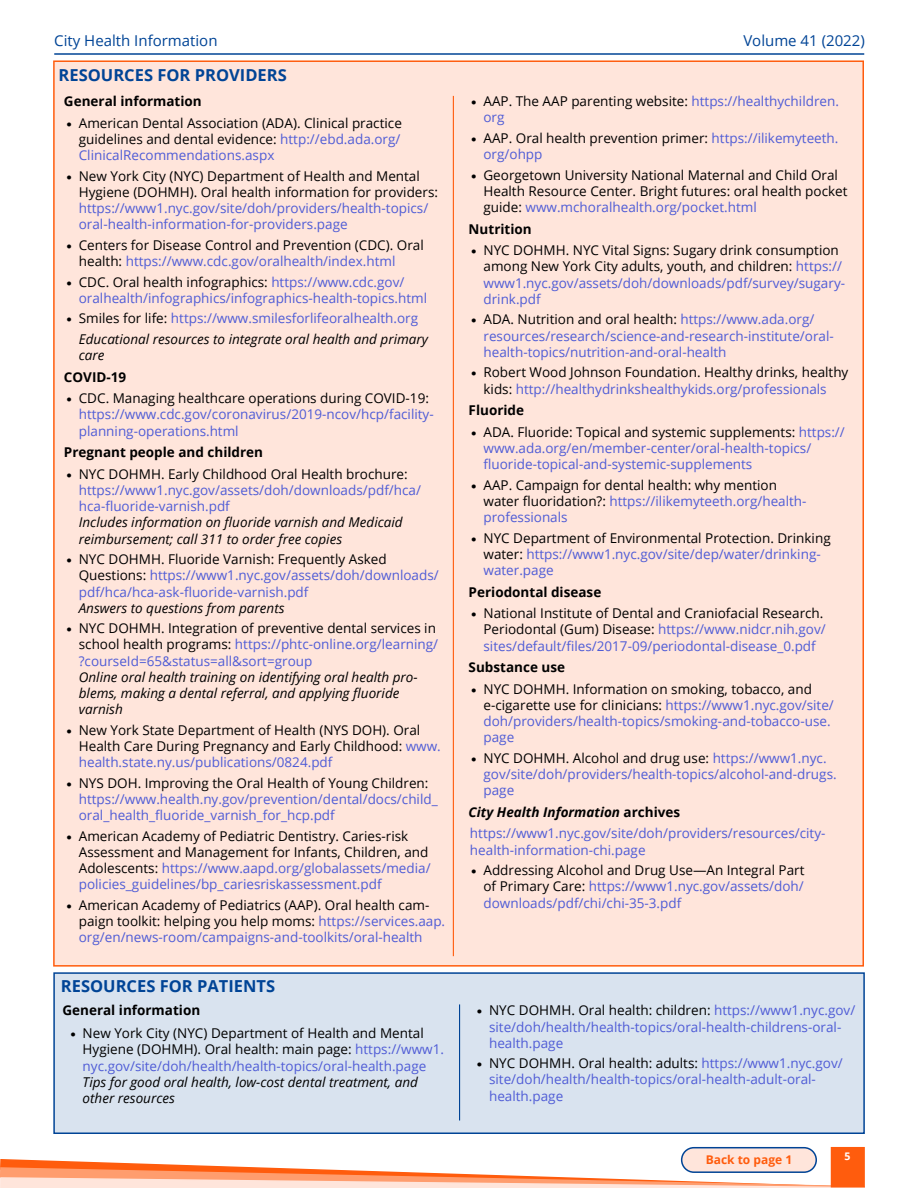
<style>
.page{position:relative;width:918px;height:1188px;background:#fff}
.page>*{position:absolute;margin:0;border:0;box-sizing:border-box;transform-origin:0 0}
.t1{font:700 16.5px "Open Sans";color:#004496}
.t2{font:15px "Open Sans";color:#004496}
.t3{font:13.5px/16.2px "Open Sans";color:#4f5cd6}
.t4{font:13.5px/16.2px "Open Sans";color:#000}
.t5{font:italic 13.5px/16.2px "Open Sans";color:#000}
.t6{font:700 13.5px "Open Sans";color:#000}
.t7{font:700 12px "Open Sans";color:#ff5c0d}
.t8{font:700 10.5px "Open Sans";color:#fff}
.s1{font-family:"Source Code Variable"}
.s2{color:#4f5cd6}
.s3{font-family:"Source Code Variable";color:#000}
.s4{color:#000}
.s5{font-family:"Source Code Variable";font-style:normal}
.s6{font-style:normal}
.s7{font-style:normal;color:#4f5cd6}
.s8{font-weight:700;font-style:italic;color:#000}
.s9{font-weight:700;color:#000}
</style>
<div class="page">
<svg style="left:0;top:1158px;width:831px;height:30px"></svg>
<div style="left:831px;top:1147px;width:34px;height:41px;background:#ff5c0d;border:2px solid #ff5c0d"></div>
<hr style="left:54px;top:53px;width:810px;height:2px;background:#004496">
<div style="left:682px;top:1148px;width:134px;height:24px;background:#ffe5db;border-radius:12px"></div>
<div style="left:681px;top:1147px;width:136px;height:26px;border:2px solid #004496;border-radius:12px"></div>
<div style="left:53px;top:60px;width:811px;height:907px;background:#ffe5db;border:2px solid #ff5c0d"></div>
<hr style="left:453px;top:96px;width:1px;height:860px;background:#ff5c0d">
<div style="left:53px;top:972px;width:812px;height:162px;background:#d9e3ef;border:2px solid #004496"></div>
<hr style="left:459px;top:1004px;width:1px;height:116px;background:#004496">
<p class="t2" style="left:54px;top:30px;width:165px">City Health Information</p>
<p class="t2" style="left:743px;top:30px;width:123px">Volume 41 (2022)</p>
<p class="t1" style="left:59px;top:64px;width:230px">RESOURCES FOR PROVIDERS</p>
<p class="t6" style="left:64px;top:92px;width:139px">General information</p>
<p class="t4" style="left:79px;top:114px;width:325px;text-align:justify;text-indent:-14px"><span class="s1">•</span> American Dental Association (ADA). Clinical practice guidelines and dental evidence: <span class="s2">http://ebd.ada.org/ ClinicalRecommendations.aspx</span></p>
<p class="t4" style="left:79px;top:167px;width:361px;text-indent:-14px"><span class="s1">•</span> New York City (NYC) Department of Health and Mental<br>Hygiene (DOHMH). Oral health information for providers:</p>
<p class="t3" style="left:79px;top:200px;width:351px">https://www1.nyc.gov/site/doh/providers/health-topics/ oral-health-information-for-providers.page</p>
<p class="t4" style="left:79px;top:237px;width:347px;text-indent:-14px"><span class="s1">•</span> Centers for Disease Control and Prevention (CDC). Oral health: <span class="s2">https://www.cdc.gov/oralhealth/index.html</span></p>
<p class="t3" style="left:79px;top:273px;width:350px;text-indent:-13px"><span class="s3">•</span> <span class="s4">CDC. Oral health infographics:</span> https://www.cdc.gov/ oralhealth/infographics/infographics-health-topics.html</p>
<p class="t5" style="left:79px;top:308px;width:351px;line-height:20.5px;text-indent:-14px"><span class="s5">•</span> <span class="s6">Smiles for life:</span> <span class="s7">https://www.smilesforlifeoralhealth.org<br></span>Educational resources to integrate oral health and primary</p>
<p class="t5" style="left:79px;top:347px;width:27px">care</p>
<p class="t6" style="left:64px;top:367px;width:64px">COVID-19</p>
<p class="t3" style="left:79px;top:390px;width:356px;text-indent:-14px"><span class="s3">•</span> <span class="s4">CDC. Managing healthcare operations during COVID-19: </span>https://www.cdc.gov/coronavirus/2019-ncov/hcp/facility&shy;planning-operations.html</p>
<p class="t6" style="left:64px;top:443px;width:201px">Pregnant people and children</p>
<p class="t3" style="left:79px;top:465px;width:344px;text-indent:-14px"><span class="s3">•</span> <span class="s4">NYC DOHMH. Early Childhood Oral Health brochure: </span>https://www1.nyc.gov/assets/doh/downloads/pdf/hca/ hca-fluoride-varnish.pdf</p>
<p class="t5" style="left:79px;top:514px;width:325px">Includes information on fluoride varnish and Medicaid reimbursement; call 311 to order free copies</p>
<p class="t3" style="left:79px;top:551px;width:361px;text-indent:-14px"><span class="s3">•</span> <span class="s4">NYC DOHMH. Fluoride Varnish: Frequently Asked<br>Questions:</span> https://www1.nyc.gov/assets/doh/downloads/ pdf/hca/hca-ask-fluoride-varnish.pdf</p>
<p class="t5" style="left:79px;top:599px;width:207px">Answers to questions from parents</p>
<p class="t4" style="left:79px;top:620px;width:361px;text-indent:-14px"><span class="s1">•</span> NYC DOHMH. Integration of preventive dental services in school health programs: <span class="s2">https://phtc-online.org/learning/ ?courseId=65&amp;status=all&amp;sort=group</span></p>
<p class="t5" style="left:79px;top:668px;width:340px">Online oral health training on identifying oral health pro&shy;blems, making a dental referral, and applying fluoride varnish</p>
<p class="t4" style="left:79px;top:721px;width:364px;text-indent:-14px"><span class="s1">•</span> New York State Department of Health (NYS DOH). Oral<br>Health Care During Pregnancy and Early Childhood: <span class="s2">www. health.state.ny.us/publications/0824.pdf</span></p>
<p class="t3" style="left:79px;top:774px;width:360px;text-indent:-14px"><span class="s3">•</span> <span class="s4">NYS DOH. Improving the Oral Health of Young Children: </span>https://www.health.ny.gov/prevention/dental/docs/child_ oral_health_fluoride_varnish_for_hcp.pdf</p>
<p class="t4" style="left:79px;top:827px;width:353px;text-indent:-14px"><span class="s1">•</span> American Academy of Pediatric Dentistry. Caries-risk Assessment and Management for Infants, Children, and Adolescents: <span class="s2">https://www.aapd.org/globalassets/media/ policies_guidelines/bp_cariesriskassessment.pdf</span></p>
<p class="t4" style="left:79px;top:896px;width:368px;text-indent:-13px"><span class="s1">•</span> American Academy of Pediatrics (AAP). Oral health cam&shy;paign toolkit: helping you help moms: <span class="s2">https://services.aap. org/en/news-room/campaigns-and-toolkits/oral-health</span></p>
<p class="t1" style="left:61px;top:974px;width:216px">RESOURCES FOR PATIENTS</p>
<p class="t6" style="left:62px;top:1001px;width:139px">General information</p>
<p class="t4" style="left:83px;top:1025px;width:363px;text-indent:-14px"><span class="s1">•</span> New York City (NYC) Department of Health and Mental<br>Hygiene (DOHMH). Oral health: main page: <span class="s2">https://www1. nyc.gov/site/doh/health/health-topics/oral-health.page</span></p>
<p class="t5" style="left:83px;top:1074px;width:337px">Tips for good oral health, low-cost dental treatment, and other resources</p>
<p class="t4" style="left:483px;top:93px;width:357px;text-indent:-14px"><span class="s1">•</span> AAP. The AAP parenting website: <span class="s2">https://healthychildren. org</span></p>
<p class="t4" style="left:483px;top:130px;width:357px;text-indent:-14px"><span class="s1">•</span> AAP. Oral health prevention primer: <span class="s2">https://ilikemyteeth. org/ohpp</span></p>
<p class="t4" style="left:483px;top:166px;width:366px;text-indent:-14px"><span class="s1">•</span> Georgetown University National Maternal and Child Oral<br>Health Resource Center. Bright futures: oral health pocket guide: <span class="s2">www.mchoralhealth.org/pocket.html</span></p>
<p class="t6" style="left:469px;top:219px;width:65px">Nutrition</p>
<p class="t4" style="left:483px;top:242px;width:363px;text-indent:-14px"><span class="s1">•</span> NYC DOHMH. NYC Vital Signs: Sugary drink consumption among New York City adults, youth, and children: <span class="s2">https:// www1.nyc.gov/assets/doh/downloads/pdf/survey/sugary&shy;drink.pdf</span></p>
<p class="t3" style="left:483px;top:311px;width:352px;text-indent:-14px"><span class="s3">•</span> <span class="s4">ADA. Nutrition and oral health:</span> https://www.ada.org/ resources/research/science-and-research-institute/oral&shy;health-topics/nutrition-and-oral-health</p>
<p class="t4" style="left:483px;top:364px;width:366px;text-indent:-14px"><span class="s1">•</span> Robert Wood Johnson Foundation. Healthy drinks, healthy kids: <span class="s2">http://healthydrinkshealthykids.org/professionals</span></p>
<p class="t6" style="left:469px;top:401px;width:57px">Fluoride</p>
<p class="t3" style="left:483px;top:423px;width:363px;text-indent:-13px"><span class="s3">•</span> <span class="s4">ADA. Fluoride: Topical and systemic supplements:</span> https:// www.ada.org/en/member-center/oral-health-topics/ fluoride-topical-and-systemic-supplements</p>
<p class="t4" style="left:483px;top:476px;width:325px;text-indent:-14px"><span class="s1">•</span> AAP. Campaign for dental health: why mention water fluoridation?: <span class="s2">https://ilikemyteeth.org/health&shy;professionals</span></p>
<p class="t3" style="left:483px;top:529px;width:349px;text-indent:-14px"><span class="s3">•</span> <span class="s4">NYC Department of Environmental Protection. Drinking water:</span> https://www1.nyc.gov/site/dep/water/drinking&shy;water.page</p>
<p class="t6" style="left:469px;top:582px;width:134px">Periodontal disease</p>
<p class="t3" style="left:483px;top:605px;width:344px;text-indent:-14px"><span class="s3">•</span> <span class="s4">National Institute of Dental and Craniofacial Research.<br>Periodontal (Gum) Disease:</span> https://www.nidcr.nih.gov/ sites/default/files/2017-09/periodontal-disease_0.pdf</p>
<p class="t6" style="left:469px;top:658px;width:98px">Substance use</p>
<p class="t3" style="left:483px;top:680px;width:352px;text-indent:-14px"><span class="s3">•</span> <span class="s4">NYC DOHMH. Information on smoking, tobacco, and e-cigarette use for clinicians:</span> https://www1.nyc.gov/site/ doh/providers/health-topics/smoking-and-tobacco-use. page</p>
<p class="t3" style="left:483px;top:750px;width:355px;text-indent:-14px"><span class="s3">•</span> <span class="s4">NYC DOHMH. Alcohol and drug use:</span> https://www1.nyc. gov/site/doh/providers/health-topics/alcohol-and-drugs. page</p>
<p class="t3" style="left:469px;top:801px;width:358px;line-height:21.6px"><span class="s8">City Health Information</span> <span class="s9">archives </span>https://www1.nyc.gov/site/doh/providers/resources/city-</p>
<p class="t3" style="left:470px;top:841px;width:177px">health-information-chi.page</p>
<p class="t3" style="left:483px;top:862px;width:323px;text-align:justify;text-indent:-14px"><span class="s3">•</span> <span class="s4">Addressing Alcohol and Drug Use—An Integral Part of Primary Care:</span> https://www1.nyc.gov/assets/doh/ downloads/pdf/chi/chi-35-3.pdf</p>
<p class="t3" style="left:489px;top:1002px;width:368px;text-indent:-14px"><span class="s3">•</span> <span class="s4">NYC DOHMH. Oral health: children:</span> https://www1.nyc.gov/ site/doh/health/health-topics/oral-health-childrens-oral&shy;health.page</p>
<p class="t3" style="left:489px;top:1055px;width:355px;text-indent:-14px"><span class="s3">•</span> <span class="s4">NYC DOHMH. Oral health: adults:</span> https://www1.nyc.gov/ site/doh/health/health-topics/oral-health-adult-oral&shy;health.page</p>
<p class="t7" style="left:706px;top:1151px;width:88px">Back to page 1</p>
<p class="t8" style="left:845px;top:1149px;width:7px">5</p>
</div>
